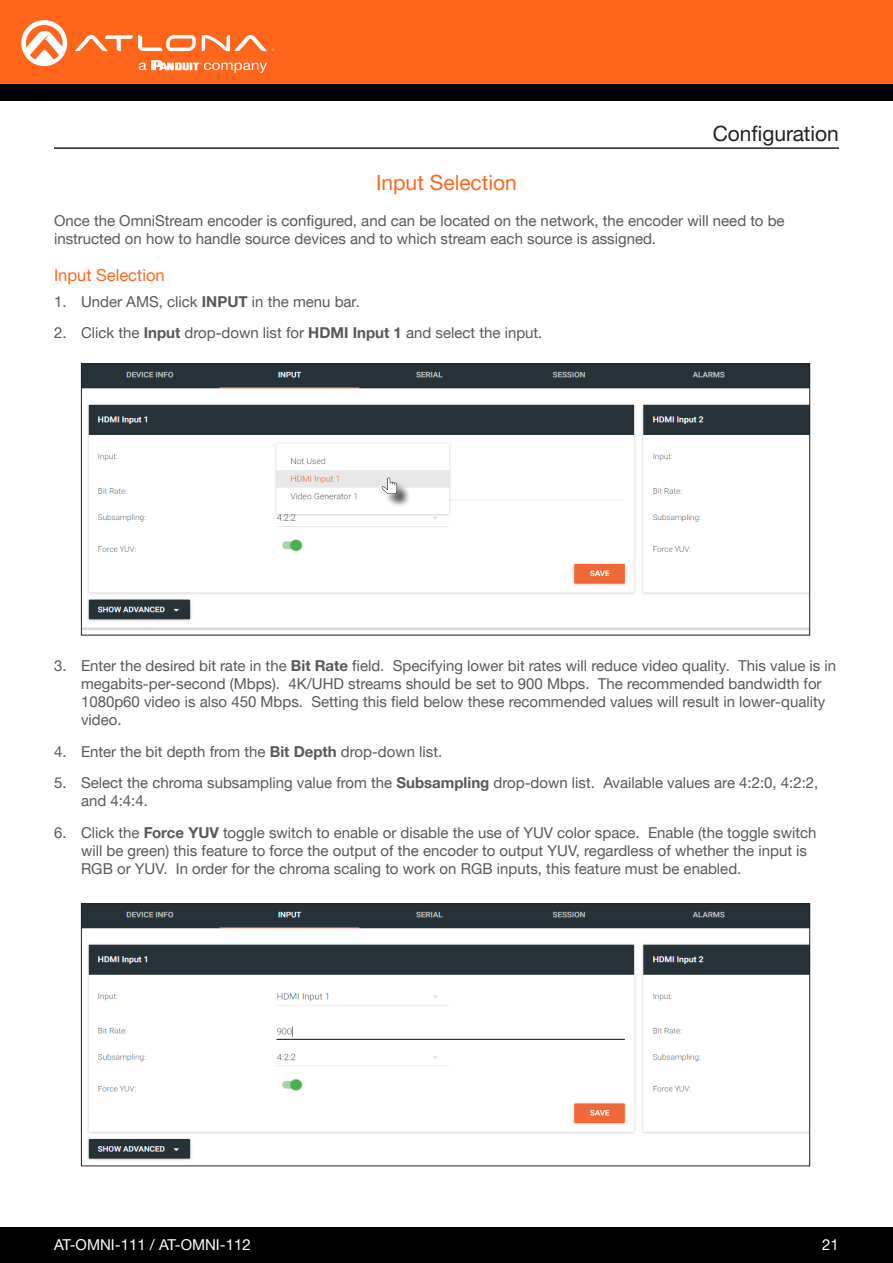
<style>
.page{position:relative;width:893px;height:1263px;background:#fff}
.page>*{position:absolute;margin:0;border:0;box-sizing:border-box;transform-origin:0 0}
.Subsection_Header{font:21px "Helvetica Neue LTW1 G";color:#ff661c}
.Non_TOC_Section_Head{font:21px "Helvetica Neue LTW1 G";color:#231f20}
.Secondary_Subsection{font:16.5px "Helvetica Neue LTW1 G";color:#ff661c}
.General_Text{font:15px/18px "Helvetica Neue LTW1 G";color:#57585a}
.t1{font:15px "Helvetica Neue LTW1 G";color:#fff}
.s1{font-weight:700}
</style>
<div class="page">
<div style="left:0;top:1227px;width:893px;height:36px;background:#000"></div>
<div style="left:0;top:0;width:893px;height:84px;background:#ff661c"></div>
<div style="left:0;top:84px;width:893px;height:16px;background:#000"></div>
<svg style="left:75px;top:35px;width:121px;height:16px"></svg>
<svg style="left:202px;top:35px;width:72px;height:16px"></svg>
<svg style="left:21px;top:20px;width:46px;height:46px"></svg>
<svg style="left:139px;top:60px;width:128px;height:13px"></svg>
<hr style="left:54px;top:147px;width:785px;height:2px;background:#231f20">
<img style="left:83px;top:365px;width:725px;height:266px">
<div style="left:81px;top:363px;width:729px;height:272px;border:1px solid #231f20"></div>
<img style="left:83px;top:905px;width:725px;height:256px">
<div style="left:81px;top:903px;width:729px;height:263px;border:1px solid #231f20"></div>
<div style="left:384px;top:480px;width:27px;height:28px;background:#231f20;opacity:.75"></div>
<svg style="left:382px;top:477px;width:15px;height:17px"></svg>
<p class="Non_TOC_Section_Head" style="left:713px;top:120px;width:128px">Configuration</p>
<p class="Subsection_Header" style="left:376px;top:170px;width:142px">Input Selection</p>
<p class="General_Text" style="left:54px;top:211px;width:732px">Once the OmniStream encoder is configured, and can be located on the network, the encoder will need to be instructed on how to handle source devices and to which stream each source is assigned.</p>
<p class="Secondary_Subsection" style="left:54px;top:265px;width:112px">Input Selection</p>
<p class="General_Text" style="left:54px;top:292px;width:308px">1. Under AMS, click <span class="s1">INPUT</span> in the menu bar.</p>
<p class="General_Text" style="left:54px;top:324px;width:490px">2. Click the <span class="s1">Input</span> drop-down list for <span class="s1">HDMI Input 1</span> and select the input.</p>
<p class="General_Text" style="left:81px;top:657px;width:757px;text-indent:-27px">3. Enter the desired bit rate in the <span class="s1">Bit Rate</span> field. Specifying lower bit rates will reduce video quality. This value is in megabits-per-second (Mbps). 4K/UHD streams should be set to 900 Mbps. The recommended bandwidth for 1080p60 video is also 450 Mbps. Setting this field below these recommended values will result in lower-quality video.</p>
<p class="General_Text" style="left:54px;top:742px;width:390px">4. Enter the bit depth from the <span class="s1">Bit Depth</span> drop-down list.</p>
<p class="General_Text" style="left:81px;top:774px;width:739px;text-indent:-27px">5. Select the chroma subsampling value from the <span class="s1">Subsampling</span> drop-down list. Available values are 4:2:0, 4:2:2, and 4:4:4.</p>
<p class="General_Text" style="left:81px;top:823px;width:737px;text-indent:-27px">6. Click the <span class="s1">Force YUV</span> toggle switch to enable or disable the use of YUV color space. Enable (the toggle switch will be green) this feature to force the output of the encoder to output YUV, regardless of whether the input is<br>RGB or YUV. In order for the chroma scaling to work on RGB inputs, this feature must be enabled.</p>
<p class="t1" style="left:54px;top:1235px;width:198px">AT-OMNI-111 / AT-OMNI-112</p>
<p class="t1" style="left:822px;top:1235px;width:18px">21</p>
</div>
